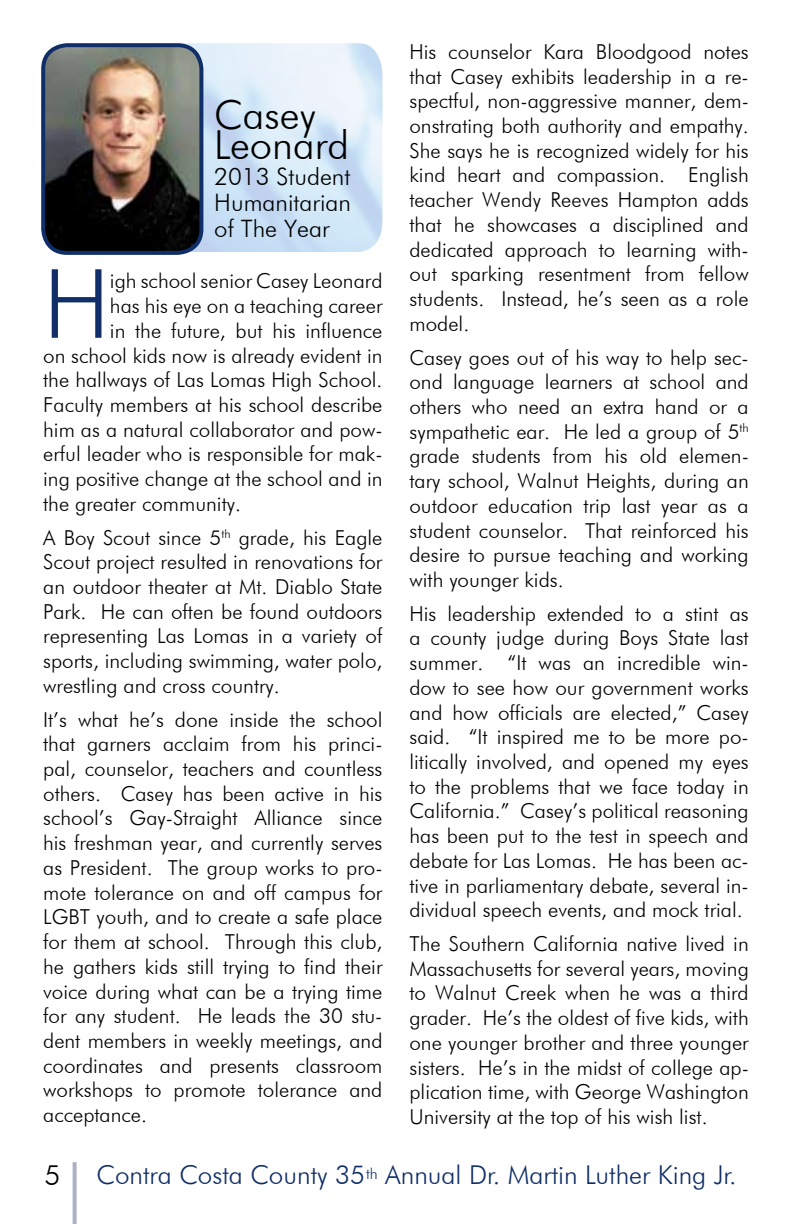
<style>
.page{position:relative;width:792px;height:1224px;background:#fff}
.page>*{position:absolute;margin:0;border:0;box-sizing:border-box;transform-origin:0 0}
.t1{font:300 95.8px "Futura BT";color:#102e67}
.t2{font:300 40px/30px "Futura BT";color:#000}
.t3{font:300 28px "Futura BT";color:#000}
.t4{font:300 26px "Futura BT";color:#102e67}
.t5{font:300 24px/26px "Futura BT";color:#000;text-align:justify}
.t6{font:300 20.6px/24.8px "Futura BT";color:#000;text-align:justify}
</style>
<div class="page">
<svg style="left:73px;top:1162px;width:4px;height:62px"></svg>
<img style="left:184px;top:43px;width:198px;height:209px">
<img style="left:46px;top:45px;width:155px;height:207px">
<div style="left:41px;top:43px;width:162px;height:212px;border:4px solid #102e67;border-radius:24px"></div>
<h2 class="t2" style="left:214px;top:99px;width:136px">Casey<br>Leonard</h2>
<p class="t5" style="left:214px;top:163px;width:138px">2013 Student Humanitarian of The Year</p>
<h1 class="t1" style="left:43px;top:246px;width:68px">H</h1>
<p class="t6" style="left:110px;top:268px;width:274px">igh school senior Casey Leonard</p>
<p class="t6" style="left:110px;top:293px;width:274px">has his eye on a teaching career</p>
<p class="t6" style="left:110px;top:318px;width:274px">in the future, but his influence</p>
<p class="t6" style="left:43px;top:343px;width:341px">on school kids now is already evident in</p>
<p class="t6" style="left:43px;top:367px;width:341px">the hallways of Las Lomas High School.</p>
<p class="t6" style="left:43px;top:392px;width:341px">Faculty members at his school describe</p>
<p class="t6" style="left:43px;top:417px;width:341px">him as a natural collaborator and pow-</p>
<p class="t6" style="left:43px;top:442px;width:341px">erful leader who is responsible for mak-</p>
<p class="t6" style="left:43px;top:466px;width:341px">ing positive change at the school and in</p>
<p class="t6" style="left:43px;top:491px;width:199px">the greater community.</p>
<p class="t6" style="left:43px;top:525px;width:341px">A Boy Scout since 5<sup>th</sup> grade, his Eagle Scout project resulted in renovations for an outdoor theater at Mt. Diablo State Park. He can often be found outdoors representing Las Lomas in a variety of sports, including swimming, water polo, wrestling and cross country.</p>
<p class="t6" style="left:43px;top:707px;width:341px">It’s what he’s done inside the school that garners acclaim from his princi&shy;pal, counselor, teachers and countless others. Casey has been active in his school’s Gay-Straight Alliance since his freshman year, and currently serves as President. The group works to pro&shy;mote tolerance on and off campus for LGBT youth, and to create a safe place for them at school. Through this club, he gathers kids still trying to find their voice during what can be a trying time for any student. He leads the 30 stu&shy;dent members in weekly meetings, and coordinates and presents classroom workshops to promote tolerance and acceptance.</p>
<p class="t6" style="left:410px;top:39px;width:341px">His counselor Kara Bloodgood notes that Casey exhibits leadership in a re&shy;spectful, non-aggressive manner, dem&shy;onstrating both authority and empathy.<br>She says he is recognized widely for his kind heart and compassion. English teacher Wendy Reeves Hampton adds that he showcases a disciplined and dedicated approach to learning with&shy;out sparking resentment from fellow students. Instead, he’s seen as a role model.</p>
<p class="t6" style="left:409px;top:345px;width:341px">Casey goes out of his way to help sec&shy;ond language learners at school and others who need an extra hand or a sympathetic ear. He led a group of 5<sup>th </sup>grade students from his old elemen&shy;tary school, Walnut Heights, during an outdoor education trip last year as a student counselor. That reinforced his desire to pursue teaching and working with younger kids.</p>
<p class="t6" style="left:409px;top:601px;width:341px">His leadership extended to a stint as a county judge during Boys State last summer. “It was an incredible win&shy;dow to see how our government works and how officials are elected,” Casey said. “It inspired me to be more po&shy;litically involved, and opened my eyes to the problems that we face today in California.” Casey’s political reasoning has been put to the test in speech and debate for Las Lomas. He has been ac&shy;tive in parliamentary debate, several in&shy;dividual speech events, and mock trial.</p>
<p class="t6" style="left:409px;top:931px;width:341px">The Southern California native lived in Massachusetts for several years, moving to Walnut Creek when he was a third grader. He’s the oldest of five kids, with one younger brother and three younger sisters. He’s in the midst of college ap&shy;plication time, with George Washington University at the top of his wish list.</p>
<h3 class="t3" style="left:45px;top:1158px;width:18px">5</h3>
<p class="t4" style="left:96px;top:1159px;width:642px">Contra Costa County 35<sup>th</sup> Annual Dr. Martin Luther King Jr.</p>
</div>
